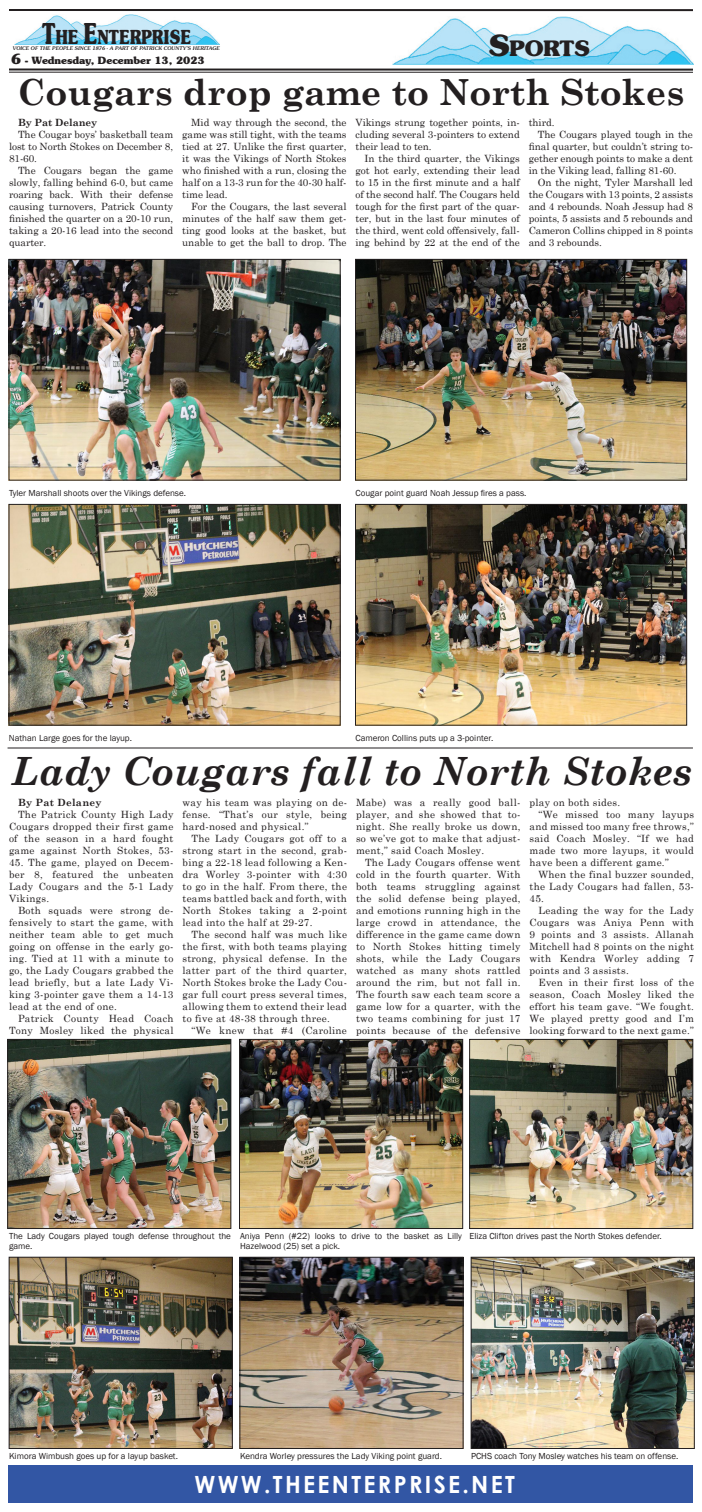
<style>
.page{position:relative;width:702px;height:1512px;background:#fff}
.page>*{position:absolute;margin:0;border:0;box-sizing:border-box;transform-origin:0 0}
.Headline_Enterprise{font:italic 700 39px "Century Schoolbook";color:#231f20}
.Headline_Enterprise-2{font:700 36px "Century Schoolbook";color:#231f20}
.Headline_Enterprise-3{font:700 23.7px "Century Gothic";letter-spacing:.1em;color:#fff}
.Flag_Pgs_Class_Heads_Enterprise{font:700 21.2px "Souvenir Std";color:#231f20}
.t1{font:700 19.3px "Souvenir Std";letter-spacing:.03em;color:#231f20;scale:.75 1}
.Body_Enterpise{font:10px/12px "Century Schoolbook";letter-spacing:.03em;color:#231f20;text-align:justify}
.t2{font:700 10px "Souvenir Std";color:#231f20}
.Body_Enterpise-2{font:700 10px "Century Schoolbook";letter-spacing:.01em;color:#231f20}
.Body_Enterpise-3{font:700 10px "Century Schoolbook";letter-spacing:.03em;color:#231f20}
.Cutlines_Enterprise{font:9px/10px "Franklin Gothic";color:#231f20}
.t3{font:italic 500 5px "Souvenir Std";color:#231f20}
.s1{font-size:28.7px}
.s2{font-size:14px}
.s3{font-size:29px}
</style>
<div class="page">
<img style="left:14px;top:14px;width:206px;height:31px">
<hr style="left:9px;top:9px;width:684px;height:2px;background:#231f20">
<hr style="left:9px;top:68px;width:684px;height:3px;background:#231f20">
<hr style="left:9px;top:72px;width:684px;height:1px;background:#231f20">
<img style="left:393px;top:16px;width:301px;height:48px">
<img style="left:11px;top:261px;width:327px;height:217px">
<div style="left:9px;top:259px;width:331px;height:221px;border:1px solid #231f20"></div>
<img style="left:357px;top:261px;width:328px;height:217px">
<div style="left:355px;top:259px;width:332px;height:221px;border:1px solid #231f20"></div>
<img style="left:11px;top:506px;width:327px;height:217px">
<div style="left:9px;top:504px;width:331px;height:221px;border:1px solid #231f20"></div>
<img style="left:357px;top:506px;width:328px;height:217px">
<div style="left:355px;top:504px;width:332px;height:221px;border:1px solid #231f20"></div>
<img style="left:10px;top:1041px;width:219px;height:186px">
<div style="left:8px;top:1039px;width:223px;height:190px;border:1px solid #231f20"></div>
<img style="left:241px;top:1041px;width:220px;height:186px">
<div style="left:239px;top:1039px;width:224px;height:190px;border:1px solid #231f20"></div>
<img style="left:472px;top:1041px;width:219px;height:186px">
<div style="left:470px;top:1039px;width:223px;height:190px;border:1px solid #231f20"></div>
<img style="left:11px;top:1259px;width:219px;height:188px">
<div style="left:9px;top:1257px;width:223px;height:192px;border:1px solid #231f20"></div>
<img style="left:242px;top:1259px;width:219px;height:188px">
<div style="left:240px;top:1257px;width:223px;height:192px;border:1px solid #231f20"></div>
<img style="left:473px;top:1259px;width:219px;height:188px">
<div style="left:471px;top:1257px;width:223px;height:192px;border:1px solid #231f20"></div>
<div style="left:9px;top:1466px;width:684px;height:37px;background:#3256a4"></div>
<hr style="left:8px;top:748px;width:685px;height:1px;background:#231f20">
<h3 class="t1" style="left:42px;top:25px;width:200px"><span class="s1">T</span>HE <span class="s1">E</span>NTERPRISE</h3>
<p class="t2" style="left:11px;top:54px;width:195px"><span class="s2">6</span> - Wednesday, December 13, 2023</p>
<p class="Flag_Pgs_Class_Heads_Enterprise" style="left:489px;top:35px;width:102px"><span class="s3">S</span>PORTS</p>
<p class="Headline_Enterprise-2" style="left:17px;top:65px;width:669px">Cougars drop game to North Stokes</p>
<p class="Body_Enterpise-2" style="left:18px;top:115px;width:81px">By Pat Delaney</p>
<p class="Body_Enterpise" style="left:9px;top:128px;width:166px;text-indent:9px">The Cougar boys’ basketball team lost to North Stokes on December 8, 81-60.</p>
<p class="Body_Enterpise" style="left:9px;top:164px;width:166px;text-indent:9px">The Cougars began the game slowly, falling behind 6-0, but came roaring back. With their defense causing turnovers, Patrick County finished the quarter on a 20-10 run, taking a 20-16 lead into the second quarter.</p>
<p class="t3" style="left:13px;top:45px;width:209px">VOICE OF THE PEOPLE SINCE 1876 - A PART OF PATRICK COUNTY’S HERITAGE</p>
<p class="Body_Enterpise" style="left:182px;top:116px;width:166px;text-indent:9px">Mid way through the second, the game was still tight, with the teams tied at 27. Unlike the first quarter, it was the Vikings of North Stokes who finished with a run, closing the half on a 13-3 run for the 40-30 half&shy;time lead.</p>
<p class="Body_Enterpise" style="left:182px;top:200px;width:166px;text-indent:9px">For the Cougars, the last several minutes of the half saw them get&shy;ting good looks at the basket, but unable to get the ball to drop. The</p>
<p class="Body_Enterpise" style="left:355px;top:116px;width:166px">Vikings strung together points, in&shy;cluding several 3-pointers to extend their lead to ten.</p>
<p class="Body_Enterpise" style="left:355px;top:152px;width:166px;text-indent:9px">In the third quarter, the Vikings got hot early, extending their lead to 15 in the first minute and a half of the second half. The Cougars held tough for the first part of the quar&shy;ter, but in the last four minutes of the third, went cold offensively, fall&shy;ing behind by 22 at the end of the</p>
<p class="Body_Enterpise" style="left:529px;top:116px;width:27px">third.</p>
<p class="Body_Enterpise" style="left:529px;top:128px;width:166px;text-indent:9px">The Cougars played tough in the final quarter, but couldn’t string to&shy;gether enough points to make a dent in the Viking lead, falling 81-60.</p>
<p class="Body_Enterpise" style="left:529px;top:176px;width:166px;text-indent:9px">On the night, Tyler Marshall led the Cougars with 13 points, 2 assists and 4 rebounds. Noah Jessup had 8 points, 5 assists and 5 rebounds and Cameron Collins chipped in 8 points and 3 rebounds.</p>
<p class="Cutlines_Enterprise" style="left:9px;top:488px;width:179px">Tyler Marshall shoots over the Vikings defense.</p>
<p class="Cutlines_Enterprise" style="left:356px;top:488px;width:172px">Cougar point guard Noah Jessup fires a pass.</p>
<p class="Cutlines_Enterprise" style="left:9px;top:733px;width:125px">Nathan Large goes for the layup.</p>
<p class="Cutlines_Enterprise" style="left:356px;top:733px;width:139px">Cameron Collins puts up a 3-pointer.</p>
<p class="Headline_Enterprise" style="left:11px;top:741px;width:682px">Lady Cougars fall to North Stokes</p>
<p class="Body_Enterpise-3" style="left:18px;top:794px;width:85px">By Pat Delaney</p>
<p class="Body_Enterpise" style="left:9px;top:807px;width:166px;text-indent:9px">The Patrick County High Lady Cougars dropped their first game of the season in a hard fought game against North Stokes, 53-</p>
<p class="Body_Enterpise" style="left:9px;top:855px;width:166px">45. The game, played on Decem&shy;ber 8, featured the unbeaten Lady Cougars and the 5-1 Lady Vikings.</p>
<p class="Body_Enterpise" style="left:9px;top:903px;width:166px;text-indent:9px">Both squads were strong de&shy;fensively to start the game, with neither team able to get much going on offense in the early go&shy;ing. Tied at 11 with a minute to go, the Lady Cougars grabbed the lead briefly, but a late Lady Vi&shy;king 3-pointer gave them a 14-13 lead at the end of one.</p>
<p class="Body_Enterpise" style="left:9px;top:1011px;width:166px;text-align:right">Patrick County Head Coach<br>Tony Mosley liked the physical</p>
<p class="Body_Enterpise" style="left:356px;top:795px;width:166px">Mabe) was a really good ball&shy;player, and she showed that to&shy;night. She really broke us down, so we’ve got to make that adjust&shy;ment,” said Coach Mosley.</p>
<p class="Body_Enterpise" style="left:356px;top:855px;width:166px;text-indent:9px">The Lady Cougars offense went cold in the fourth quarter. With both teams struggling against the solid defense being played, and emotions running high in the large crowd in attendance, the difference in the game came down to North Stokes hitting timely shots, while the Lady Cougars watched as many shots rattled around the rim, but not fall in.<br>The fourth saw each team score a game low for a quarter, with the two teams combining for just 17 points because of the defensive</p>
<p class="Body_Enterpise" style="left:182px;top:795px;width:166px">way his team was playing on de&shy;fense. “That’s our style, being hard-nosed and physical.”</p>
<p class="Body_Enterpise" style="left:182px;top:831px;width:166px;text-indent:9px">The Lady Cougars got off to a strong start in the second, grab&shy;bing a 22-18 lead following a Ken&shy;dra Worley 3-pointer with 4:30 to go in the half. From there, the teams battled back and forth, with North Stokes taking a 2-point lead into the half at 29-27.</p>
<p class="Body_Enterpise" style="left:182px;top:927px;width:166px;text-indent:9px">The second half was much like the first, with both teams playing strong, physical defense. In the latter part of the third quarter, North Stokes broke the Lady Cou&shy;gar full court press several times, allowing them to extend their lead to five at 48-38 through three.</p>
<p class="Body_Enterpise" style="left:192px;top:1023px;width:157px">“We knew that #4 (Caroline</p>
<p class="Body_Enterpise" style="left:530px;top:795px;width:92px">play on both sides.</p>
<p class="Body_Enterpise" style="left:530px;top:807px;width:166px;text-indent:9px">“We missed too many layups and missed too many free throws,” said Coach Mosley. “If we had made two more layups, it would have been a different game.”</p>
<p class="Body_Enterpise" style="left:530px;top:867px;width:166px;text-indent:9px">When the final buzzer sounded, the Lady Cougars had fallen, 53- 45.</p>
<p class="Body_Enterpise" style="left:530px;top:903px;width:166px;text-indent:9px">Leading the way for the Lady Cougars was Aniya Penn with 9 points and 3 assists. Allanah Mitchell had 8 points on the night with Kendra Worley adding 7 points and 3 assists.</p>
<p class="Body_Enterpise" style="left:530px;top:975px;width:166px;text-indent:9px">Even in their first loss of the season, Coach Mosley liked the effort his team gave. “We fought.<br>We played pretty good and I’m looking forward to the next game.”</p>
<p class="Cutlines_Enterprise" style="left:9px;top:1231px;width:224px">The Lady Cougars played tough defense throughout the game.</p>
<p class="Cutlines_Enterprise" style="left:240px;top:1231px;width:224px">Aniya Penn (#22) looks to drive to the basket as Lilly<br>Hazelwood (25) set a pick.</p>
<p class="Cutlines_Enterprise" style="left:470px;top:1231px;width:194px">Eliza Clifton drives past the North Stokes defender.</p>
<p class="Cutlines_Enterprise" style="left:9px;top:1451px;width:171px">Kimora Wimbush goes up for a layup basket.</p>
<p class="Cutlines_Enterprise" style="left:240px;top:1451px;width:203px">Kendra Worley pressures the Lady Viking point guard.</p>
<p class="Cutlines_Enterprise" style="left:471px;top:1451px;width:209px">PCHS coach Tony Mosley watches his team on offense.</p>
<p class="Headline_Enterprise-3" style="left:194px;top:1467px;width:322px">WWW.THEENTERPRISE.NET</p>
</div>
